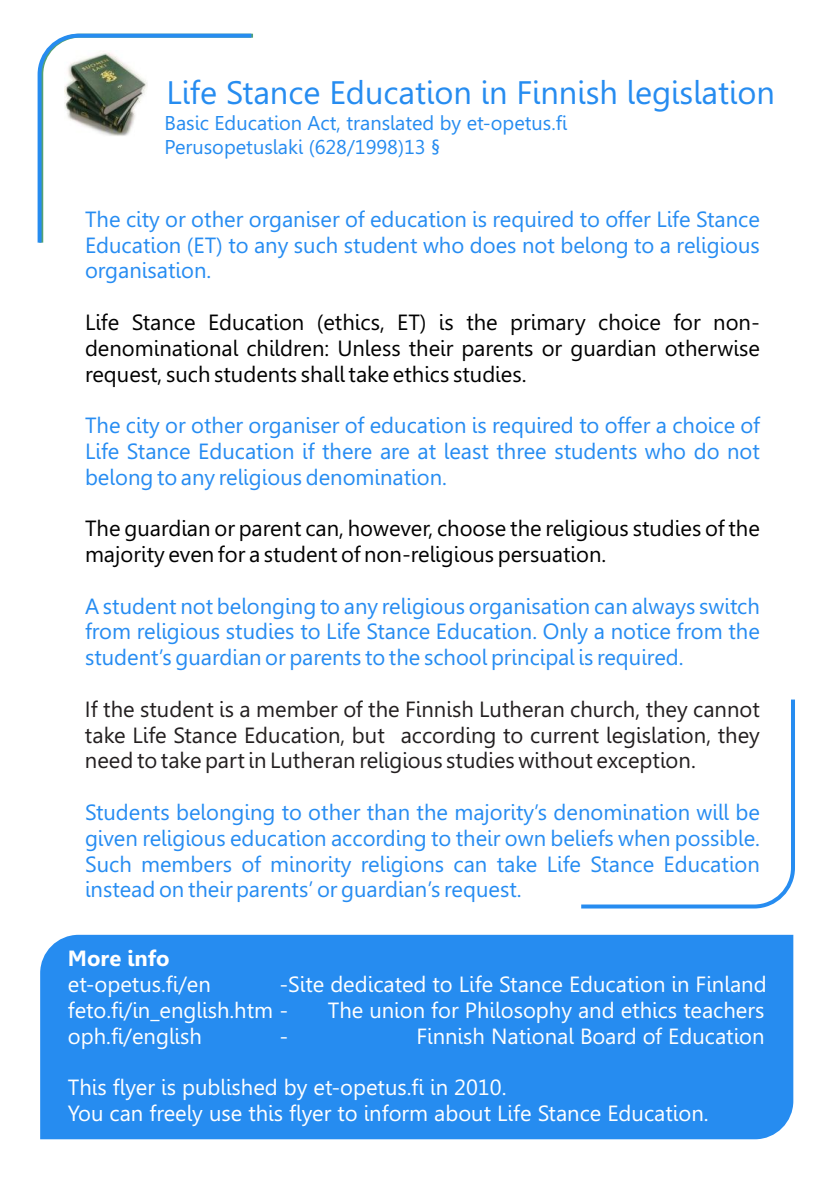
<style>
.page{position:relative;width:840px;height:1191px;background:#fff}
.page>*{position:absolute;margin:0;border:0;box-sizing:border-box;transform-origin:0 0}
.t1{font:32.6px "Gisha";color:#268cf0}
.t2{font:22px/25.8px "Gisha";color:#268cf2;text-align:justify}
.t3{font:22px/25.8px "Gisha";color:#000;text-align:justify}
.t4{font:22px/25.8px "Gisha";color:#fff}
.t5{font:22px/25.8px "Gisha";color:#231f20;text-align:justify}
.t6{font:700 22px "Gisha";color:#fff}
.t7{font:20px/23.4px "Gisha";color:#268cf0}
</style>
<div class="page">
<div style="left:40px;top:934px;width:752px;height:205px;background:#268cf0"></div>
<svg style="left:581px;top:699px;width:214px;height:210px"></svg>
<svg style="left:37px;top:33px;width:216px;height:210px"></svg>
<h1 class="t1" style="left:166px;top:79px;width:609px">Life Stance Education in Finnish legislation</h1>
<p class="t7" style="left:164px;top:114px;width:404px">Basic Education Act, translated by et-opetus.fi<br>Perusopetuslaki (628/1998)13 §</p>
<p class="t2" style="left:85px;top:208px;width:676px">The city or other organiser of education is required to offer Life Stance Education (ET) to any such student who does not belong to a religious organisation.</p>
<p class="t3" style="left:85px;top:311px;width:676px">Life Stance Education (ethics, ET) is the primary choice for non&shy;denominational children: Unless their parents or guardian otherwise request, such students shall take ethics studies.</p>
<p class="t2" style="left:85px;top:414px;width:676px">The city or other organiser of education is required to offer a choice of Life Stance Education if there are at least three students who do not belong to any religious denomination.</p>
<p class="t3" style="left:85px;top:517px;width:676px">The guardian or parent can, however, choose the religious studies of the majority even for a student of non-religious persuation.</p>
<p class="t2" style="left:85px;top:595px;width:676px">A student not belonging to any religious organisation can always switch from religious studies to Life Stance Education. Only a notice from the student’s guardian or parents to the school principal is required.</p>
<p class="t5" style="left:85px;top:698px;width:676px">If the student is a member of the Finnish Lutheran church, they cannot take Life Stance Education, but according to current legislation, they need to take part in Lutheran religious studies without exception.</p>
<p class="t2" style="left:85px;top:801px;width:676px">Students belonging to other than the majority’s denomination will be given religious education according to their own beliefs when possible.<br>Such members of minority religions can take Life Stance Education instead on their parents’ or guardian’s request.</p>
<p class="t6" style="left:68px;top:949px;width:103px">More info</p>
<p class="t4" style="left:68px;top:973px;width:144px">et-opetus.fi/en</p>
<p class="t4" style="left:68px;top:973px;width:699px;text-indent:211px">-Site dedicated to Life Stance Education in Finland feto.fi/in_english.htm -</p>
<p class="t4" style="left:327px;top:999px;width:438px">The union for Philosophy and ethics teachers</p>
<p class="t4" style="left:68px;top:1025px;width:135px">oph.fi/english</p>
<p class="t4" style="left:279px;top:1025px;width:10px">-</p>
<p class="t4" style="left:416px;top:1025px;width:349px">Finnish National Board of Education</p>
<p class="t4" style="left:68px;top:1076px;width:642px">This flyer is published by et-opetus.fi in 2010.<br>You can freely use this flyer to inform about Life Stance Education.</p>
</div>
